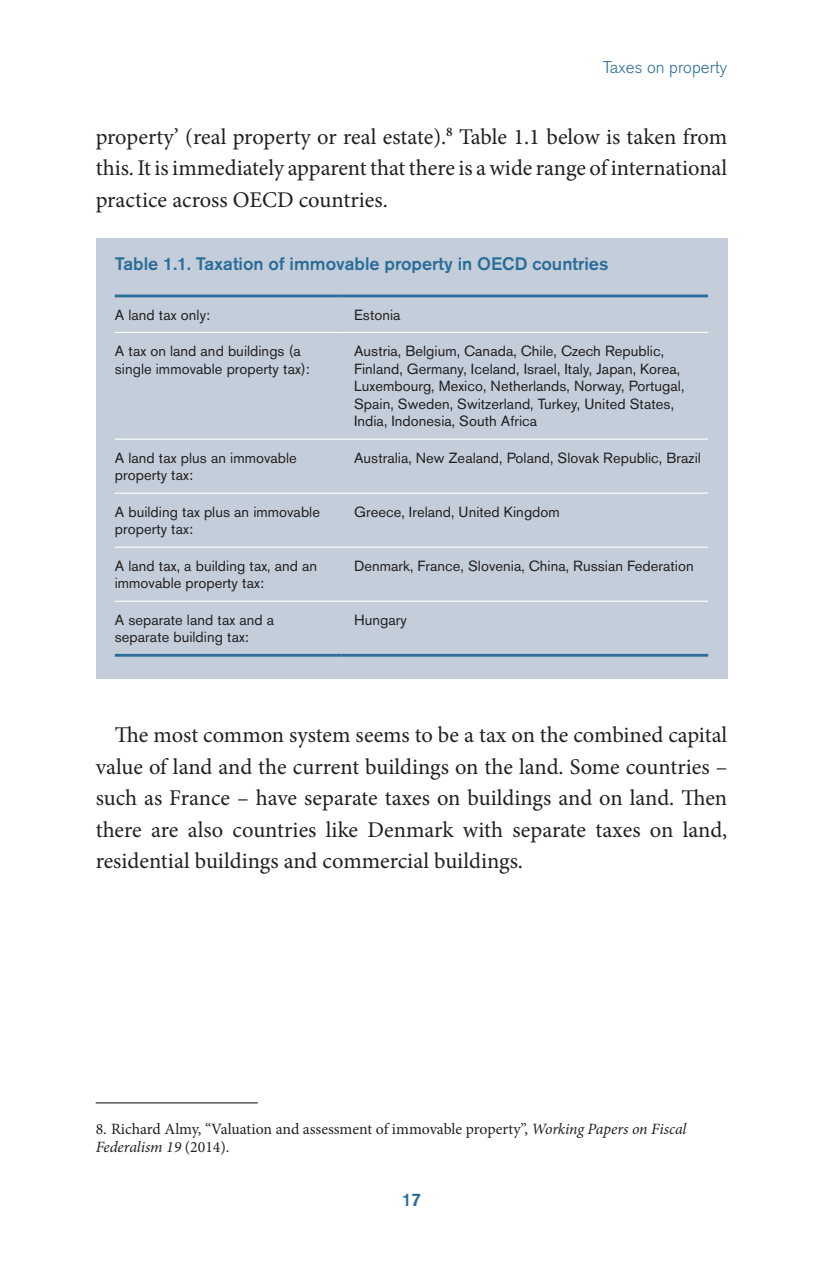
<style>
.page{position:relative;width:823px;height:1263px;background:#fff}
.page>*{position:absolute;margin:0;border:0;box-sizing:border-box;transform-origin:0 0}
.t1{font:22.5px/31.5px "Minion Pro";color:#231f20;text-align:justify}
.t2{font:500 18px "Akzidenz Grotesk BE";color:#2b6d98}
.t3{font:300 16.88px "Akzidenz Grotesk BE";color:#2b6d98}
.t4{font:15.75px/18px "Minion Pro";letter-spacing:-.005em;color:#231f20}
.t5{font:14.62px/17.6px "Akzidenz Grotesk BE";letter-spacing:.005em;color:#231f20}
.s1{font-style:italic}
</style>
<div class="page">
<div style="left:96px;top:238px;width:631px;height:440px;background:#c3ceda"></div>
<svg style="left:115px;top:297px;width:593px;height:357px"></svg>
<hr style="left:115px;top:654px;width:226px;height:3px;background:#2b6d98">
<hr style="left:341px;top:654px;width:367px;height:3px;background:#2b6d98">
<hr style="left:115px;top:332px;width:226px;height:1px;background:#fff">
<hr style="left:341px;top:332px;width:367px;height:1px;background:#fff">
<hr style="left:115px;top:295px;width:226px;height:2px;background:#2b6d98">
<hr style="left:341px;top:295px;width:367px;height:2px;background:#2b6d98">
<hr style="left:115px;top:439px;width:226px;height:1px;background:#fff">
<hr style="left:341px;top:439px;width:367px;height:1px;background:#fff">
<hr style="left:115px;top:493px;width:226px;height:1px;background:#fff">
<hr style="left:341px;top:493px;width:367px;height:1px;background:#fff">
<hr style="left:115px;top:547px;width:226px;height:1px;background:#fff">
<hr style="left:341px;top:547px;width:367px;height:1px;background:#fff">
<hr style="left:115px;top:601px;width:226px;height:1px;background:#fff">
<hr style="left:341px;top:601px;width:367px;height:1px;background:#fff">
<hr style="left:96px;top:1102px;width:162px;height:1px;background:#231f20">
<p class="t3" style="left:603px;top:58px;width:126px">Taxes on property</p>
<h1 class="t1" style="left:96px;top:121px;width:633px">property’ (real property or real estate).<sup>8</sup> Table 1.1 below is taken from this. It is immediately apparent that there is a wide range of international practice across OECD countries.</h1>
<p class="t2" style="left:115px;top:252px;width:495px">Table 1.1. Taxation of immovable property in OECD countries</p>
<p class="t5" style="left:115px;top:306px;width:97px">A land tax only:</p>
<p class="t5" style="left:354px;top:306px;width:48px">Estonia</p>
<p class="t5" style="left:115px;top:342px;width:196px">A tax on land and buildings (a single immovable property tax):</p>
<p class="t5" style="left:354px;top:342px;width:332px">Austria, Belgium, Canada, Chile, Czech Republic, Finland, Germany, Iceland, Israel, Italy, Japan, Korea, Luxembourg, Mexico, Netherlands, Norway, Portugal, Spain, Sweden, Switzerland, Turkey, United States, India, Indonesia, South Africa</p>
<p class="t5" style="left:115px;top:449px;width:184px">A land tax plus an immovable property tax:</p>
<p class="t5" style="left:354px;top:449px;width:348px">Australia, New Zealand, Poland, Slovak Republic, Brazil</p>
<p class="t5" style="left:115px;top:503px;width:207px">A building tax plus an immovable property tax:</p>
<p class="t5" style="left:354px;top:503px;width:207px">Greece, Ireland, United Kingdom</p>
<p class="t5" style="left:115px;top:557px;width:204px">A land tax, a building tax, and an immovable property tax:</p>
<p class="t5" style="left:354px;top:557px;width:341px">Denmark, France, Slovenia, China, Russian Federation</p>
<p class="t5" style="left:115px;top:611px;width:161px">A separate land tax and a separate building tax:</p>
<p class="t5" style="left:354px;top:611px;width:54px">Hungary</p>
<p class="t1" style="left:96px;top:719px;width:633px;text-indent:19px">The most common system seems to be a tax on the combined capital value of land and the current buildings on the land. Some countries – such as France – have separate taxes on buildings and on land. Then there are also countries like Denmark with separate taxes on land, residential buildings and commercial buildings.</p>
<p class="t4" style="left:96px;top:1120px;width:592px">8. Richard Almy, “Valuation and assessment of immovable property”, <span class="s1">Working Papers on Fiscal<br>Federalism 19</span> (2014).</p>
<p class="t2" style="left:402px;top:1188px;width:21px">17</p>
</div>
